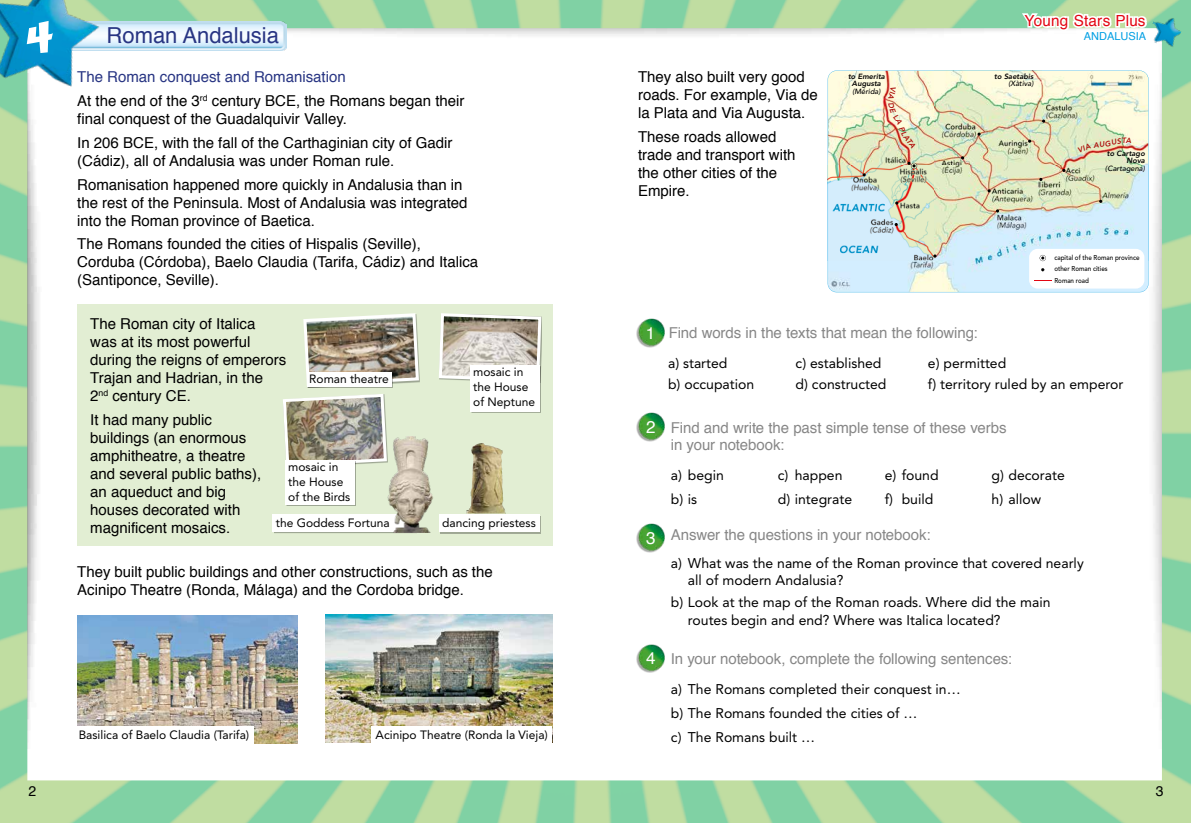
<style>
.page{position:relative;width:1191px;height:823px;background:#fff}
.page>*{position:absolute;margin:0;border:0;box-sizing:border-box;transform-origin:0 0}
.t1{font:22px "Helvetica";color:#283583}
.t2{font:15.3px "Helvetica";letter-spacing:.015em;color:#e30613}
.t3{font:15px/18px "Helvetica";color:#000}
.t4{font:15px/17px "Helvetica";letter-spacing:-.005em;color:#878787}
.t5{font:14px/24px "Avenir LT Std";color:#000}
.t6{font:14px "Helvetica";color:#000}
.t7{font:12px/15px "Avenir LT Std";color:#000}
.t8{font:11px "Helvetica";color:#009fe3}
.t9{font:italic 800 7.5px/7.5px "Avenir LT Std";color:#000;text-align:center}
.t10{font:italic 500 7.5px "Avenir LT Std";color:#000}
.t11{font:italic 800 7.5px "Avenir LT Std";color:#ae0f0a}
.t12{font:500 7px/11.2px "Avenir LT Std";color:#000;scale:.9 1}
.s1{color:#283583}
.s2{font-size:17px;color:#fff}
</style>
<div class="page">
<img style="left:0;top:0;width:1191px;height:822px">
<img style="left:1148px;top:50px;width:13px;height:697px">
<img style="left:107px;top:21px;width:179px;height:29px">
<img style="left:1145px;top:11px;width:40px;height:39px">
<img style="left:0;top:0;width:107px;height:100px">
<img style="left:631px;top:410px;width:36px;height:36px">
<img style="left:631px;top:521px;width:36px;height:36px">
<svg style="left:26px;top:20px;width:27px;height:36px"></svg>
<img style="left:77px;top:615px;width:220px;height:127px">
<div style="left:74px;top:726px;width:179px;height:17px;background:#fff"></div>
<img style="left:325px;top:614px;width:227px;height:128px">
<div style="left:371px;top:726px;width:181px;height:17px;background:#fff"></div>
<img style="left:827px;top:71px;width:321px;height:221px">
<div style="left:77px;top:304px;width:476px;height:241px;background:#e2eed3"></div>
<svg style="left:439px;top:313px;width:103px;height:70px"></svg>
<div style="left:472px;top:366px;width:69px;height:46px;background:#000;opacity:.3"></div>
<div style="left:471px;top:365px;width:69px;height:46px;background:#fff"></div>
<div style="left:440px;top:516px;width:100px;height:17px;background:#fff"></div>
<div style="left:439px;top:514px;width:100px;height:17px;background:#fff"></div>
<img style="left:466px;top:443px;width:40px;height:70px">
<div style="left:274px;top:515px;width:142px;height:18px;background:#fff"></div>
<div style="left:272px;top:514px;width:143px;height:17px;background:#fff"></div>
<img style="left:387px;top:438px;width:46px;height:94px">
<img style="left:283px;top:313px;width:137px;height:155px">
<div style="left:287px;top:461px;width:69px;height:44px;background:#000;opacity:.3"></div>
<div style="left:286px;top:459px;width:69px;height:45px;background:#fff"></div>
<img style="left:631px;top:316px;width:35px;height:36px">
<svg style="left:1018px;top:10px;width:131px;height:27px"></svg>
<svg style="left:1077px;top:138px;width:49px;height:15px"></svg>
<svg style="left:888px;top:86px;width:28px;height:63px;background:#ebe1c3"></svg>
<p class="t2" style="left:1024px;top:9px;width:122px">Young Stars Plus</p>
<h1 class="t1" style="left:107px;top:18px;width:174px">Roman Andalusia</h1>
<p class="t8" style="left:1083px;top:28px;width:64px">ANDALUSIA</p>
<p class="t3" style="left:77px;top:66px;width:389px;line-height:23.7px"><span class="s1">The Roman conquest and Romanisation<br></span>At the end of the 3<sup>rd</sup> century BCE, the Romans began their</p>
<p class="t3" style="left:77px;top:107px;width:377px;line-height:23.7px">final conquest of the Guadalquivir Valley.<br>In 206 BCE, with the fall of the Carthaginian city of Gadir</p>
<p class="t3" style="left:77px;top:149px;width:387px;line-height:23.7px">(Cádiz), all of Andalusia was under Roman rule.<br>Romanisation happened more quickly in Andalusia than in</p>
<p class="t3" style="left:77px;top:194px;width:392px">the rest of the Peninsula. Most of Andalusia was integrated into the Roman province of Baetica.</p>
<p class="t3" style="left:77px;top:235px;width:402px">The Romans founded the cities of Hispalis (Seville),<br>Corduba (Córdoba), Baelo Claudia (Tarifa, Cádiz) and Italica (Santiponce, Seville).</p>
<p class="t3" style="left:638px;top:69px;width:181px">They also built very good roads. For example, Via de la Plata and Via Augusta.</p>
<p class="t3" style="left:638px;top:128px;width:159px">These roads allowed trade and transport with the other cities of the<br>Empire.</p>
<p class="t9" style="left:994px;top:72px;width:41px">to Saetabis</p>
<p class="t10" style="left:1008px;top:79px;width:27px">(Xàtiva)</p>
<p class="t9" style="left:848px;top:72px;width:38px">to Emerita<br>Augusta</p>
<p class="t10" style="left:852px;top:87px;width:30px">(Mérida)</p>
<p class="t11" style="left:1126px;top:136px;width:7px">A</p>
<p class="t9" style="left:1106px;top:150px;width:40px;text-align:right">to Cartago<br>Nova</p>
<p class="t10" style="left:1105px;top:164px;width:41px">(Cartagena)</p>
<p class="t12" style="left:1054px;top:252px;width:96px">capital of the Roman province</p>
<p class="t12" style="left:1054px;top:263px;width:61px">other Roman cities<br>Roman road</p>
<p class="t3" style="left:90px;top:315px;width:197px">The Roman city of Italica<br>was at its most powerful during the reigns of emperors<br>Trajan and Hadrian, in the<br>2<sup>nd</sup> century CE.</p>
<p class="t3" style="left:90px;top:410px;width:172px">It had many public buildings (an enormous amphitheatre, a theatre and several public baths), an aqueduct and big houses decorated with magnificent mosaics.</p>
<p class="t7" style="left:473px;top:364px;width:63px">mosaic in the House of Neptune</p>
<p class="t7" style="left:309px;top:371px;width:81px">Roman theatre</p>
<p class="t7" style="left:288px;top:459px;width:64px">mosaic in the House of the Birds</p>
<p class="t7" style="left:276px;top:515px;width:115px">the Goddess Fortuna</p>
<p class="t7" style="left:442px;top:515px;width:95px">dancing priestess</p>
<p class="t3" style="left:77px;top:562px;width:417px">They built public buildings and other constructions, such as the<br>Acinipo Theatre (Ronda, Málaga) and the Cordoba bridge.</p>
<p class="t4" style="left:646px;top:324px;width:333px"><span class="s2">1</span> Find words in the texts that mean the following:</p>
<p class="t5" style="left:668px;top:351px;width:61px">a) started</p>
<p class="t5" style="left:795px;top:351px;width:87px">c) established</p>
<p class="t5" style="left:928px;top:351px;width:80px">e) permitted</p>
<p class="t5" style="left:668px;top:372px;width:88px">b) occupation</p>
<p class="t5" style="left:795px;top:372px;width:92px">d) constructed</p>
<p class="t5" style="left:928px;top:372px;width:197px">f) territory ruled by an emperor</p>
<p class="t4" style="left:671px;top:419px;width:337px;text-indent:-25px"><span class="s2">2</span> Find and write the past simple tense of these verbs in your notebook:</p>
<p class="t5" style="left:671px;top:462px;width:55px">a) begin b) is</p>
<p class="t5" style="left:778px;top:462px;width:76px">c) happen d) integrate</p>
<p class="t5" style="left:884px;top:462px;width:55px">e) found f) build</p>
<p class="t5" style="left:991px;top:462px;width:75px">g) decorate h) allow</p>
<p class="t4" style="left:646px;top:526px;width:286px"><span class="s2">3</span> Answer the questions in your notebook:</p>
<p class="t5" style="left:688px;top:554px;width:397px;line-height:17px;text-indent:-17px">a) What was the name of the Roman province that covered nearly all of modern Andalusia?</p>
<p class="t5" style="left:688px;top:594px;width:364px;line-height:17px;text-indent:-17px">b) Look at the map of the Roman roads. Where did the main routes begin and end? Where was Italica located?</p>
<p class="t4" style="left:646px;top:650px;width:367px"><span class="s2">4</span> In your notebook, complete the following sentences:</p>
<p class="t5" style="left:671px;top:676px;width:291px">a) The Romans completed their conquest in… b) The Romans founded the cities of …</p>
<p class="t7" style="left:79px;top:727px;width:172px">Basilica of Baelo Claudia (Tarifa)</p>
<p class="t7" style="left:376px;top:727px;width:174px">Acinipo Theatre (Ronda la Vieja)</p>
<p class="t5" style="left:671px;top:724px;width:146px">c) The Romans built …</p>
<p class="t6" style="left:28px;top:780px;width:9px">2</p>
<p class="t6" style="left:1155px;top:780px;width:9px">3</p>
</div>
